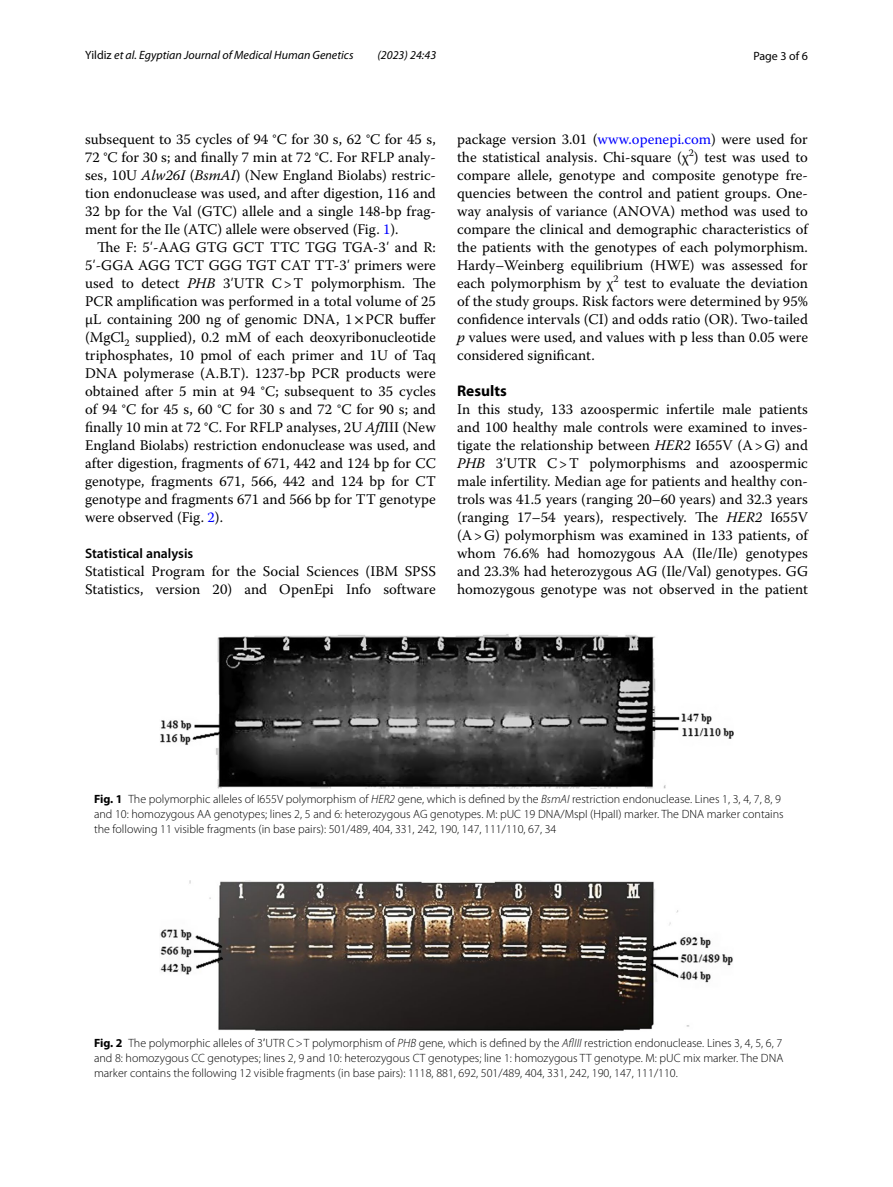
<style>
.page{position:relative;width:893px;height:1187px;background:#fff}
.page>*{position:absolute;margin:0;border:0;box-sizing:border-box;transform-origin:0 0}
.t1{font:700 15.45px "Myriad Pro";color:#000}
.t2{font:14.7px/18px "Warnock Pro";color:#000;text-align:justify}
.t3{font:600 13.8px "Myriad Pro";color:#000}
.t4{font:300 12px/15px "Myriad Pro";color:#000}
.t5{font:italic 12px "Myriad Pro";color:#000}
.t6{font:12px "Myriad Pro";color:#000}
.s1{font-style:normal}
.s2{font-style:italic}
.s3{color:#00f}
.s4{font-family:"Segoe UI"}
.s5{font-family:"STIX"}
.s6{font-weight:700}
.s7{font-family:"Segoe UI";font-weight:400}
</style>
<div class="page">
<img style="left:160px;top:634px;width:573px;height:154px">
<img style="left:160px;top:880px;width:573px;height:151px">
<p class="t5" style="left:85px;top:48px;width:270px"><span class="s1">Yildiz</span> et al. Egyptian Journal of Medical Human Genetics</p>
<p class="t5" style="left:377px;top:48px;width:60px">(2023) 24:43</p>
<p class="t6" style="left:753px;top:48px;width:56px">Page 3 of 6</p>
<p class="t2" style="left:85px;top:130px;width:352px">subsequent to 35 cycles of 94 °C for 30 s, 62 °C for 45 s, 72 °C for 30 s; and finally 7 min at 72 °C. For RFLP analy&shy;ses, 10U <span class="s2">Alw26I</span> (<span class="s2">BsmAI</span>) (New England Biolabs) restric&shy;tion endonuclease was used, and after digestion, 116 and 32 bp for the Val (GTC) allele and a single 148-bp frag&shy;ment for the Ile (ATC) allele were observed (Fig. <span class="s3">1</span>).</p>
<p class="t2" style="left:85px;top:238px;width:352px;text-indent:12px">The F: 5<span class="s4">′</span>-AAG GTG GCT TTC TGG TGA-3<span class="s4">′</span> and R:<br>5<span class="s4">′</span>-GGA AGG TCT GGG TGT CAT TT-3<span class="s4">′</span> primers were used to detect <span class="s2">PHB</span> 3<span class="s4">′</span>UTR C&gt;T polymorphism. The PCR amplification was performed in a total volume of 25 µL containing 200 ng of genomic DNA, 1<span class="s5">×</span>PCR buffer (MgCl<sub>2</sub> supplied), 0.2 mM of each deoxyribonucleotide triphosphates, 10 pmol of each primer and 1U of Taq DNA polymerase (A.B.T). 1237-bp PCR products were obtained after 5 min at 94 °C; subsequent to 35 cycles of 94 °C for 45 s, 60 °C for 30 s and 72 °C for 90 s; and finally 10 min at 72 °C. For RFLP analyses, 2U <span class="s2">AfI</span>III (New England Biolabs) restriction endonuclease was used, and after digestion, fragments of 671, 442 and 124 bp for CC genotype, fragments 671, 566, 442 and 124 bp for CT genotype and fragments 671 and 566 bp for TT genotype were observed (Fig. <span class="s3">2</span>).</p>
<p class="t3" style="left:85px;top:544px;width:110px">Statistical analysis</p>
<p class="t2" style="left:85px;top:562px;width:352px">Statistical Program for the Social Sciences (IBM SPSS<br>Statistics, version 20) and OpenEpi Info software</p>
<p class="t2" style="left:457px;top:130px;width:352px">package version 3.01 (<span class="s3">www.openepi.com</span>) were used for the statistical analysis. Chi-square (χ<sup>2</sup>) test was used to compare allele, genotype and composite genotype fre&shy;quencies between the control and patient groups. One&shy;way analysis of variance (ANOVA) method was used to compare the clinical and demographic characteristics of the patients with the genotypes of each polymorphism.<br>Hardy–Weinberg equilibrium (HWE) was assessed for each polymorphism by χ<sup>2</sup> test to evaluate the deviation of the study groups. Risk factors were determined by 95% confidence intervals (CI) and odds ratio (OR). Two-tailed <span class="s2">p</span> values were used, and values with p less than 0.05 were considered significant.</p>
<p class="t1" style="left:457px;top:380px;width:51px">Results</p>
<p class="t2" style="left:457px;top:400px;width:352px">In this study, 133 azoospermic infertile male patients and 100 healthy male controls were examined to inves&shy;tigate the relationship between <span class="s2">HER2</span> I655V (A&gt;G) and <span class="s2">PHB</span> 3<span class="s4">′</span>UTR C&gt;T polymorphisms and azoospermic male infertility. Median age for patients and healthy con&shy;trols was 41.5 years (ranging 20–60 years) and 32.3 years (ranging 17–54 years), respectively. The <span class="s2">HER2</span> I655V (A&gt;G) polymorphism was examined in 133 patients, of whom 76.6% had homozygous AA (Ile/Ile) genotypes and 23.3% had heterozygous AG (Ile/Val) genotypes. GG homozygous genotype was not observed in the patient</p>
<p class="t4" style="left:94px;top:792px;width:691px"><span class="s6">Fig. 1</span> The polymorphic alleles of I655V polymorphism of <span class="s2">HER2</span> gene, which is defined by the <span class="s2">BsmAI</span> restriction endonuclease. Lines 1, 3, 4, 7, 8, 9 and 10: homozygous AA genotypes; lines 2, 5 and 6: heterozygous AG genotypes. M: pUC 19 DNA/MspI (HpaII) marker. The DNA marker contains the following 11 visible fragments (in base pairs): 501/489, 404, 331, 242, 190, 147, 111/110, 67, 34</p>
<p class="t4" style="left:94px;top:1035px;width:691px;text-align:justify"><span class="s6">Fig. 2</span> The polymorphic alleles of 3<span class="s7">′</span>UTR C&gt;T polymorphism of <span class="s2">PHB</span> gene, which is defined by the <span class="s2">AflIII</span> restriction endonuclease. Lines 3, 4, 5, 6, 7 and 8: homozygous CC genotypes; lines 2, 9 and 10: heterozygous CT genotypes; line 1: homozygous TT genotype. M: pUC mix marker. The DNA marker contains the following 12 visible fragments (in base pairs): 1118, 881, 692, 501/489, 404, 331, 242, 190, 147, 111/110.</p>
</div>
